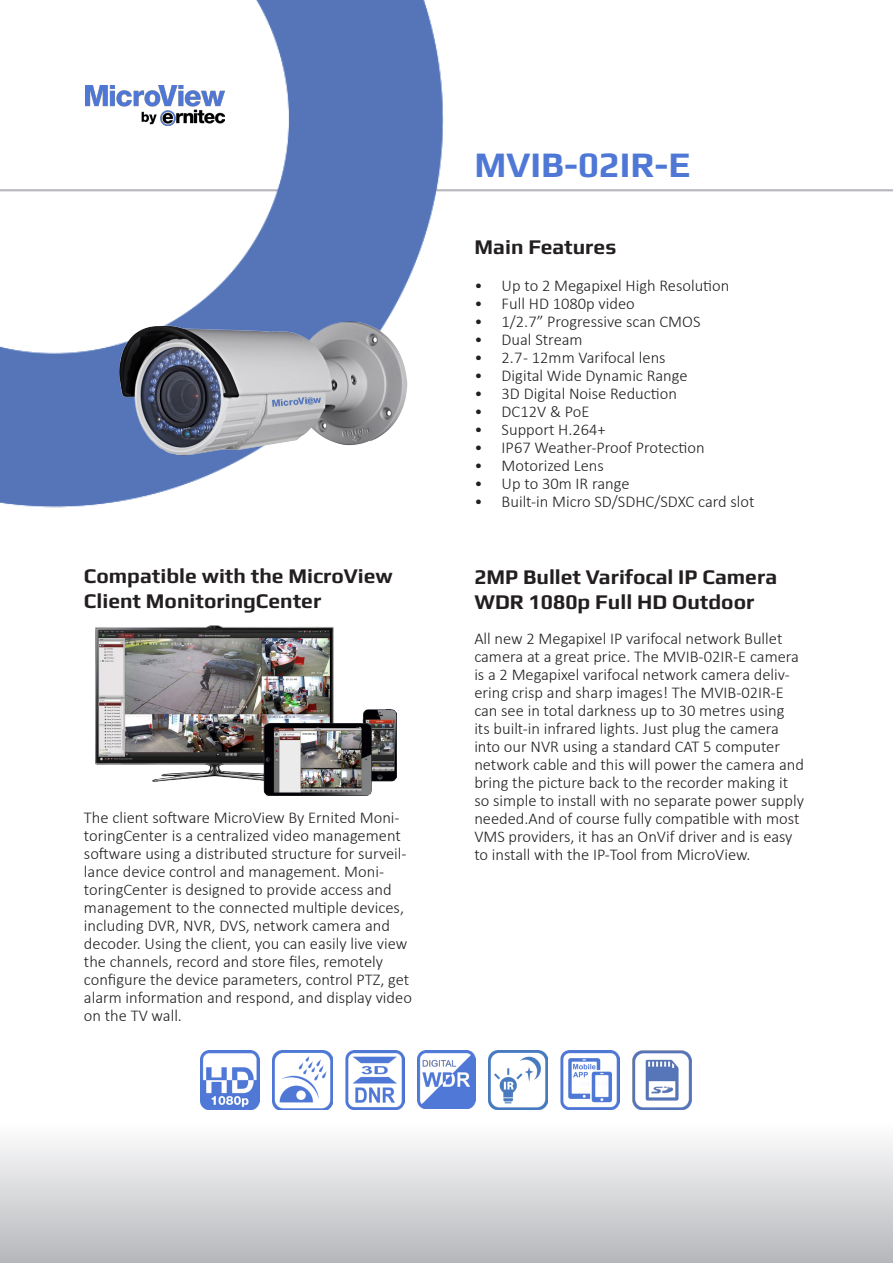
<style>
.page{position:relative;width:893px;height:1263px;background:#fff}
.page>*{position:absolute;margin:0;border:0;box-sizing:border-box;transform-origin:0 0}
.t1{font:700 36px "Play";color:#4f78d6}
.t2{font:700 21px/25.2px "Play";color:#231f20}
.t3{font:300 16.5px/18px "Calibri";color:#231f20}
</style>
<div class="page">
<hr style="left:0;top:189px;width:893px;height:2px;background:#b6b7bb">
<img style="left:0;top:0;width:475px;height:508px">
<div style="left:0;top:1123px;width:893px;height:140px;background:linear-gradient(to bottom,#fefefe,#b7b7bb)"></div>
<img style="left:95px;top:625px;width:302px;height:170px">
<img style="left:86px;top:270px;width:352px;height:238px">
<img style="left:273px;top:1050px;width:59px;height:59px">
<img style="left:345px;top:1050px;width:59px;height:59px">
<img style="left:417px;top:1050px;width:59px;height:59px">
<img style="left:489px;top:1050px;width:59px;height:59px">
<img style="left:200px;top:1050px;width:60px;height:59px">
<img style="left:561px;top:1050px;width:59px;height:59px">
<img style="left:633px;top:1050px;width:59px;height:59px">
<p class="t2" style="left:84px;top:563px;width:310px">Compatible with the MicroView<br>Client MonitoringCenter</p>
<p class="t3" style="left:84px;top:809px;width:329px">The client software MicroView By Ernited Moni&shy;toringCenter is a centralized video management software using a distributed structure for surveil&shy;lance device control and management. Moni&shy;toringCenter is designed to provide access and management to the connected multiple devices, including DVR, NVR, DVS, network camera and decoder. Using the client, you can easily live view the channels, record and store files, remotely configure the device parameters, control PTZ, get alarm information and respond, and display video on the TV wall.</p>
<p class="t1" style="left:475px;top:143px;width:217px">MVIB-02IR-E</p>
<p class="t2" style="left:475px;top:234px;width:143px">Main Features</p>
<p class="t3" style="left:475px;top:276px;width:256px">• Up to 2 Megapixel High Resolution</p>
<p class="t3" style="left:475px;top:294px;width:162px">• Full HD 1080p video</p>
<p class="t3" style="left:475px;top:312px;width:227px">• 1/2.7” Progressive scan CMOS</p>
<p class="t3" style="left:475px;top:330px;width:110px">• Dual Stream</p>
<p class="t3" style="left:475px;top:348px;width:193px">• 2.7 - 12mm Varifocal lens</p>
<p class="t3" style="left:475px;top:366px;width:214px">• Digital Wide Dynamic Range</p>
<p class="t3" style="left:475px;top:384px;width:204px">• 3D Digital Noise Reduction</p>
<p class="t3" style="left:475px;top:402px;width:116px">• DC12V &amp; PoE</p>
<p class="t3" style="left:475px;top:420px;width:133px">• Support H.264+</p>
<p class="t3" style="left:475px;top:438px;width:232px">• IP67 Weather-Proof Protection</p>
<p class="t3" style="left:475px;top:456px;width:131px">• Motorized Lens</p>
<p class="t3" style="left:475px;top:474px;width:156px">• Up to 30m IR range</p>
<p class="t3" style="left:475px;top:492px;width:281px">• Built-in Micro SD/SDHC/SDXC card slot</p>
<p class="t2" style="left:474px;top:563px;width:304px">2MP Bullet Varifocal IP Camera<br>WDR 1080p Full HD Outdoor</p>
<p class="t3" style="left:474px;top:629px;width:331px">All new 2 Megapixel IP varifocal network Bullet camera at a great price. The MVIB-02IR-E camera is a 2 Megapixel varifocal network camera deliv&shy;ering crisp and sharp images! The MVIB-02IR-E can see in total darkness up to 30 metres using<br>its built-in infrared lights. Just plug the camera into our NVR using a standard CAT 5 computer network cable and this will power the camera and bring the picture back to the recorder making it so simple to install with no separate power supply needed.And of course fully compatible with most VMS providers, it has an OnVif driver and is easy to install with the IP-Tool from MicroView.</p>
</div>
